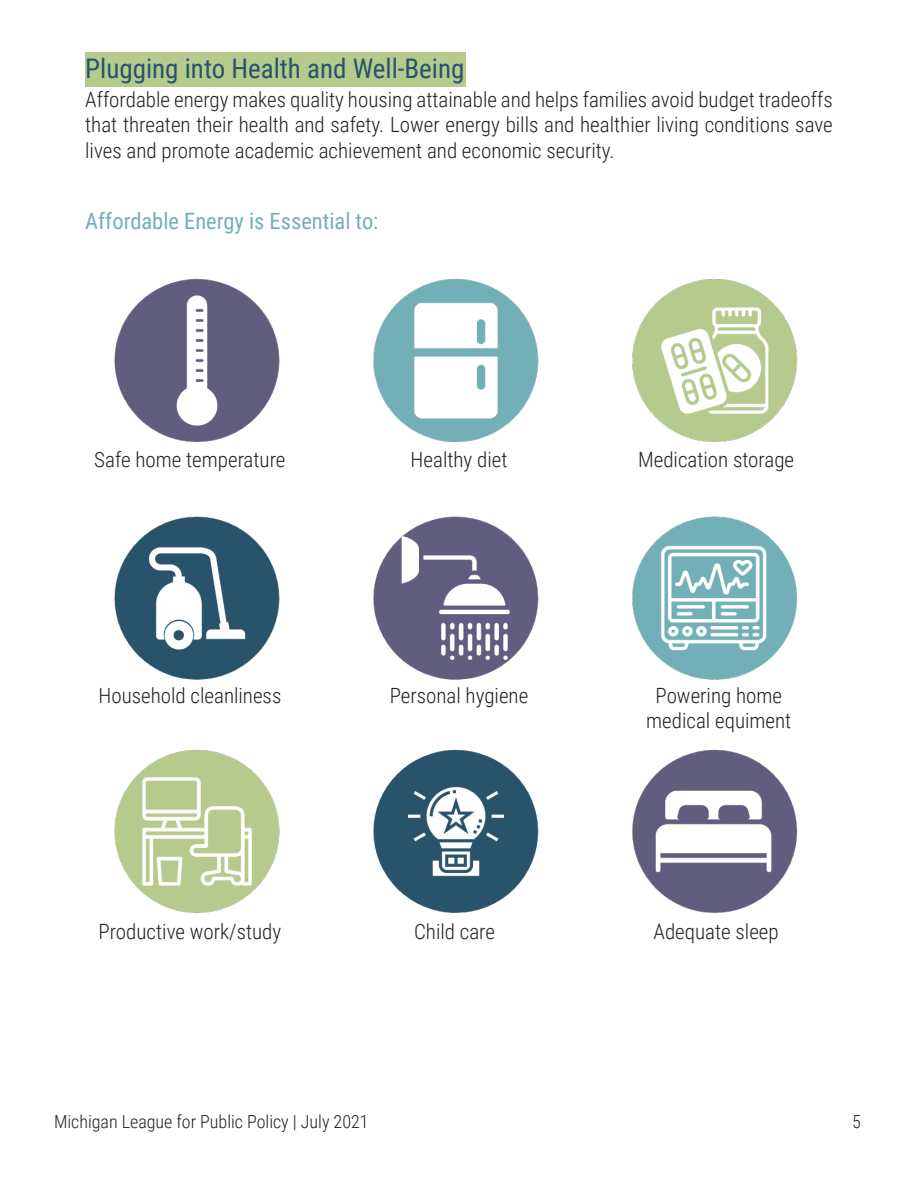
<style>
.page{position:relative;width:918px;height:1188px;background:#fff}
.page>*{position:absolute;margin:0;border:0;box-sizing:border-box;transform-origin:0 0}
.t1{font:27px "Roboto Condensed";color:#28536b}
.t2{font:22.5px "Roboto Condensed";color:#73afb7}
.t3{font:300 21px/25.2px "Roboto Condensed";color:#231f20;text-align:justify}
.t4{font:300 18px "Roboto Condensed";color:#231f20}
</style>
<div class="page">
<div style="left:85px;top:52px;width:381px;height:35px;background:#b5ca8d"></div>
<img style="left:114px;top:278px;width:683px;height:635px">
<p class="t1" style="left:85px;top:49px;width:381px">Plugging into Health and Well-Being</p>
<p class="t3" style="left:85px;top:86px;width:749px">Affordable energy makes quality housing attainable and helps families avoid budget tradeoffs that threaten their health and safety. Lower energy bills and healthier living conditions save lives and promote academic achievement and economic security.</p>
<p class="t2" style="left:85px;top:205px;width:295px">Affordable Energy is Essential to:</p>
<p class="t3" style="left:94px;top:446px;width:193px">Safe home temperature</p>
<p class="t3" style="left:411px;top:446px;width:98px">Healthy diet</p>
<p class="t3" style="left:638px;top:446px;width:158px">Medication storage</p>
<p class="t3" style="left:98px;top:682px;width:184px">Household cleanliness</p>
<p class="t3" style="left:646px;top:682px;width:147px;text-align:center">Powering home medical equiment</p>
<p class="t3" style="left:390px;top:682px;width:140px">Personal hygiene</p>
<p class="t3" style="left:99px;top:918px;width:184px">Productive work/study</p>
<p class="t3" style="left:414px;top:918px;width:82px">Child care</p>
<p class="t3" style="left:653px;top:918px;width:127px">Adequate sleep</p>
<p class="t4" style="left:54px;top:1109px;width:316px">Michigan League for Public Policy | July 2021</p>
<p class="t4" style="left:852px;top:1109px;width:10px">5</p>
</div>
